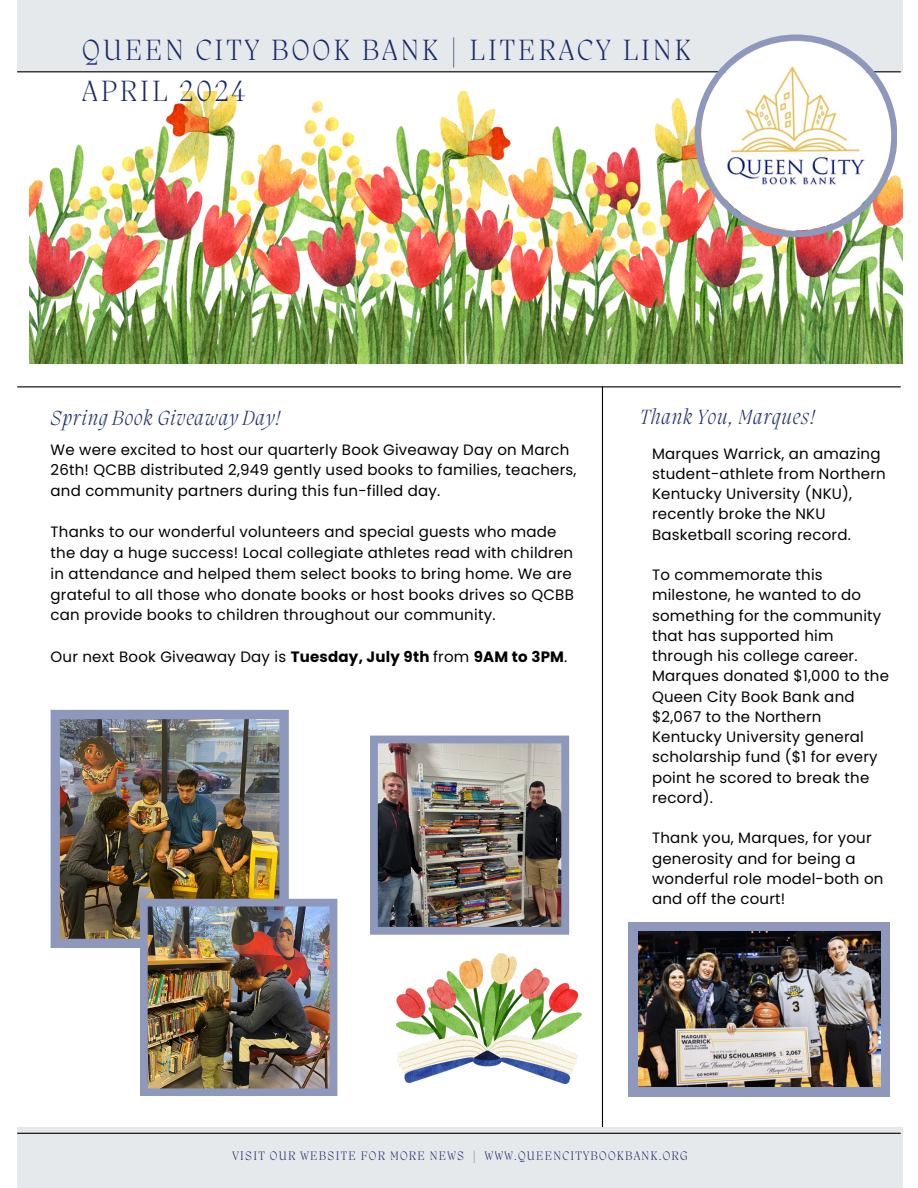
<style>
.page{position:relative;width:918px;height:1188px;background:#fff}
.page>*{position:absolute;margin:0;border:0;box-sizing:border-box;transform-origin:0 0}
.t1{font:200 30px/41.7px "Migra";letter-spacing:.1em;color:#1b2a69}
.t2{font:italic 200 21px "Migra";letter-spacing:.04em;color:#1b2a69}
.t3{font:15px/20.2px "Poppins";letter-spacing:.015em;color:#000}
.t4{font:200 12.75px "Migra";letter-spacing:.1em;color:#1b2a69}
.s1{font-weight:700}
</style>
<div class="page">
<div style="left:17px;top:0;width:886px;height:71px;background:#e5e9eb"></div>
<div style="left:17px;top:1127px;width:886px;height:61px;background:#e5e9eb"></div>
<hr style="left:17px;top:71px;width:884px;height:1px;background:#000">
<hr style="left:17px;top:386px;width:884px;height:1px;background:#000">
<hr style="left:17px;top:1133px;width:884px;height:1px;background:#000">
<img style="left:30px;top:91px;width:873px;height:272px">
<svg style="left:695px;top:35px;width:202px;height:202px"></svg>
<hr style="left:602px;top:386px;width:1px;height:741px;background:#000">
<div style="left:628px;top:922px;width:262px;height:174px;background:#8e97bc"></div>
<img style="left:638px;top:931px;width:243px;height:156px">
<img style="left:370px;top:736px;width:199px;height:199px">
<img style="left:51px;top:710px;width:238px;height:238px">
<img style="left:140px;top:899px;width:197px;height:197px">
<img style="left:397px;top:954px;width:184px;height:129px">
<h3 class="t1" style="left:82px;top:31px;width:610px">QUEEN CITY BOOK BANK | LITERACY LINK<br>APRIL 2024</h3>
<p class="t2" style="left:51px;top:408px;width:232px">Spring Book Giveaway Day!</p>
<p class="t2" style="left:640px;top:407px;width:177px">Thank You, Marques!</p>
<h3 class="t3" style="left:51px;top:439px;width:528px;line-height:20.7px">We were excited to host our quarterly Book Giveaway Day on March<br>26th! QCBB distributed 2,949 gently used books to families, teachers, and community partners during this fun-filled day.</h3>
<h3 class="t3" style="left:51px;top:522px;width:525px;line-height:20.7px">Thanks to our wonderful volunteers and special guests who made the day a huge success! Local collegiate athletes read with children in attendance and helped them select books to bring home. We are grateful to all those who donate books or host books drives so QCBB can provide books to children throughout our community.</h3>
<h3 class="t3" style="left:51px;top:646px;width:518px">Our next Book Giveaway Day is <span class="s1">Tuesday, July 9th</span> from <span class="s1">9AM to 3PM</span>.</h3>
<h3 class="t3" style="left:652px;top:443px;width:235px">Marques Warrick, an amazing student-athlete from Northern<br>Kentucky University (NKU), recently broke the NKU<br>Basketball scoring record.</h3>
<p class="t3" style="left:652px;top:565px;width:238px">To commemorate this milestone, he wanted to do something for the community that has supported him through his college career.<br>Marques donated $1,000 to the<br>Queen City Book Bank and $2,067 to the Northern<br>Kentucky University general scholarship fund ($1 for every point he scored to break the record).</p>
<p class="t3" style="left:652px;top:828px;width:233px">Thank you, Marques, for your generosity and for being a wonderful role model-both on and off the court!</p>
<h3 class="t4" style="left:232px;top:1150px;width:457px">VISIT OUR WEBSITE FOR MORE NEWS | WWW.QUEENCITYBOOKBANK.ORG</h3>
</div>
